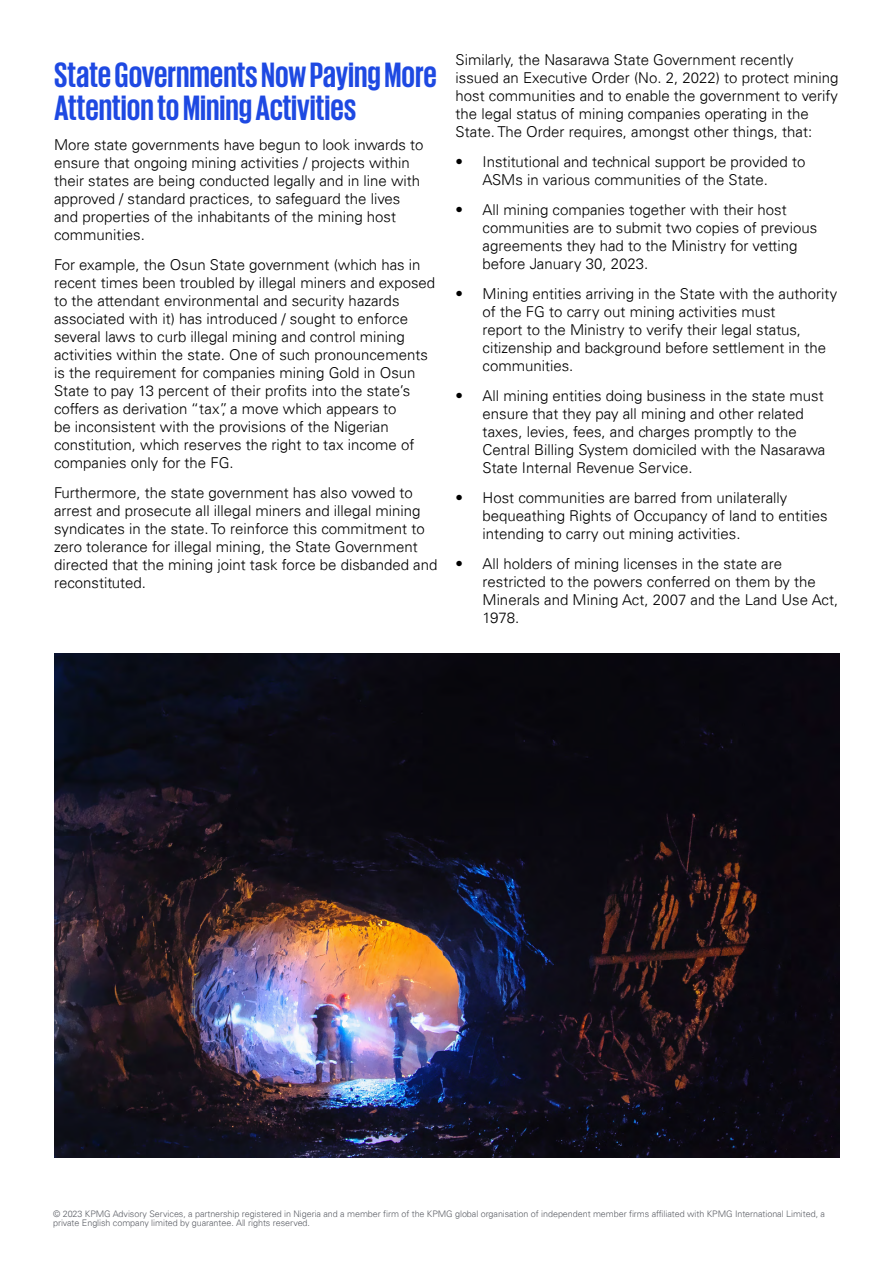
<style>
.page{position:relative;width:893px;height:1263px;background:#fff}
.page>*{position:absolute;margin:0;border:0;box-sizing:border-box;transform-origin:0 0}
.t1{font:700 36px/33px "KPMG";letter-spacing:-.005em;color:#1e49e2}
.t2{font:300 15px/18px "Univers 45";color:#000}
.t3{font:300 9px/9px "Univers 45";letter-spacing:-.005em;color:#5e6168}
</style>
<div class="page">
<img style="left:54px;top:653px;width:786px;height:504px">
<h1 class="t1" style="left:54px;top:57px;width:385px">State Governments Now Paying More<br>Attention to Mining Activities</h1>
<p class="t2" style="left:54px;top:135px;width:371px">More state governments have begun to look inwards to ensure that ongoing mining activities / projects within their states are being conducted legally and in line with approved / standard practices, to safeguard the lives and properties of the inhabitants of the mining host communities.</p>
<p class="t2" style="left:54px;top:255px;width:383px">For example, the Osun State government (which has in recent times been troubled by illegal miners and exposed to the attendant environmental and security hazards associated with it) has introduced / sought to enforce several laws to curb illegal mining and control mining activities within the state. One of such pronouncements is the requirement for companies mining Gold in Osun State to pay 13 percent of their profits into the state’s coffers as derivation “tax”, a move which appears to<br>be inconsistent with the provisions of the Nigerian constitution, which reserves the right to tax income of companies only for the FG.</p>
<p class="t2" style="left:54px;top:483px;width:385px">Furthermore, the state government has also vowed to arrest and prosecute all illegal miners and illegal mining syndicates in the state. To reinforce this commitment to zero tolerance for illegal mining, the State Government directed that the mining joint task force be disbanded and reconstituted.</p>
<p class="t2" style="left:455px;top:51px;width:384px">Similarly, the Nasarawa State Government recently issued an Executive Order (No. 2, 2022) to protect mining host communities and to enable the government to verify the legal status of mining companies operating in the State. The Order requires, amongst other things, that:</p>
<p class="t2" style="left:482px;top:153px;width:324px;text-indent:-27px">• Institutional and technical support be provided to<br>ASMs in various communities of the State.</p>
<p class="t2" style="left:482px;top:201px;width:336px;text-indent:-27px">• All mining companies together with their host communities are to submit two copies of previous agreements they had to the Ministry for vetting before January 30, 2023.</p>
<p class="t2" style="left:482px;top:285px;width:356px;text-indent:-27px">• Mining entities arriving in the State with the authority of the FG to carry out mining activities must<br>report to the Ministry to verify their legal status, citizenship and background before settlement in the communities.</p>
<p class="t2" style="left:482px;top:387px;width:344px;text-indent:-27px">• All mining entities doing business in the state must ensure that they pay all mining and other related taxes, levies, fees, and charges promptly to the Central Billing System domiciled with the Nasarawa State Internal Revenue Service.</p>
<p class="t2" style="left:482px;top:489px;width:347px;text-indent:-27px">• Host communities are barred from unilaterally bequeathing Rights of Occupancy of land to entities intending to carry out mining activities.</p>
<p class="t2" style="left:482px;top:555px;width:357px;text-indent:-27px">• All holders of mining licenses in the state are restricted to the powers conferred on them by the Minerals and Mining Act, 2007 and the Land Use Act, 1978.</p>
<p class="t3" style="left:53px;top:1209px;width:773px">© 2023 KPMG Advisory Services, a partnership registered in Nigeria and a member firm of the KPMG global organisation of independent member firms affiliated with KPMG International Limited, a private English company limited by guarantee. All rights reserved.</p>
</div>
